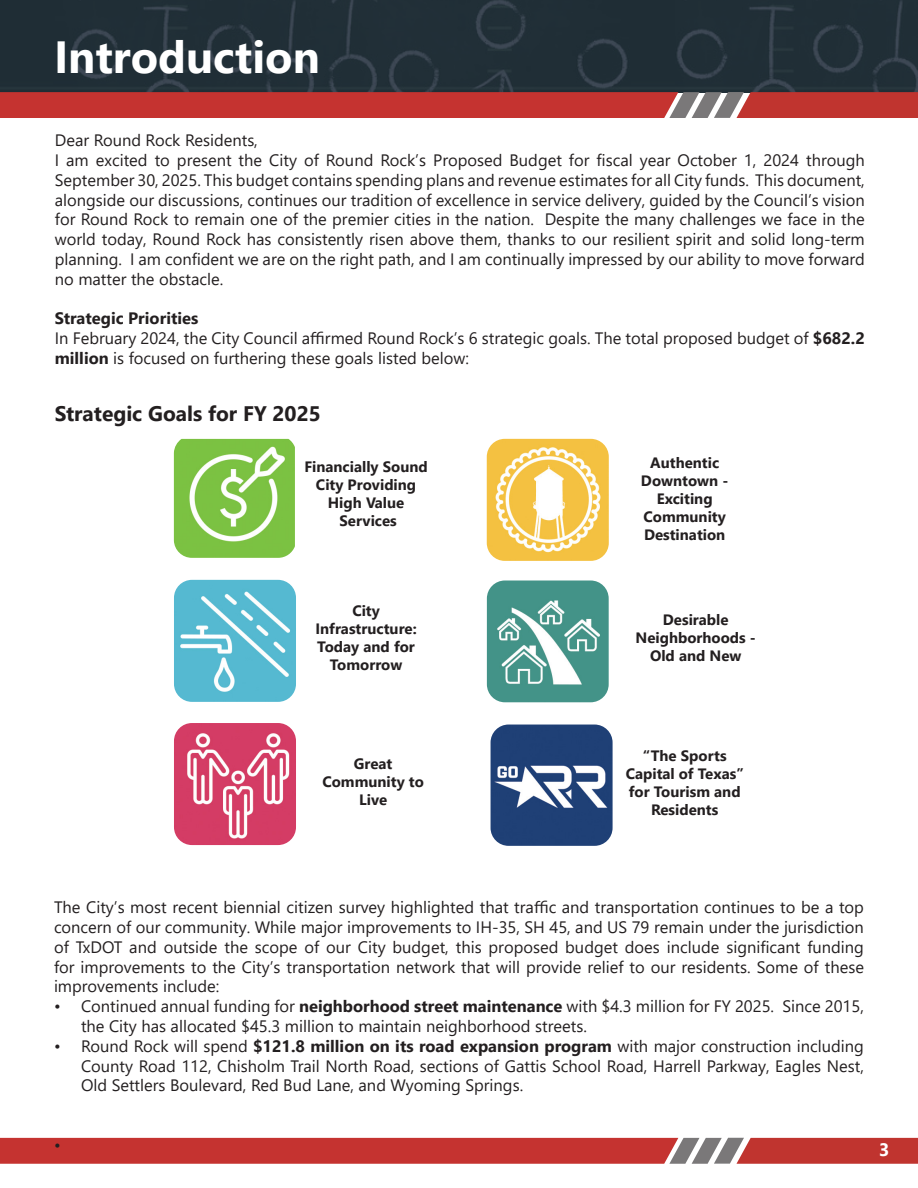
<style>
.page{position:relative;width:918px;height:1188px;background:#fff}
.page>*{position:absolute;margin:0;border:0;box-sizing:border-box;transform-origin:0 0}
.t1{font:700 45px "Segoe UI";color:#fff}
.t2{font:700 21px "Segoe UI";color:#231f20}
.t3{font:700 18px "Segoe UI";color:#fff}
.t4{font:16.5px/19.8px "Segoe UI";color:#231f20;text-align:justify}
.t5{font:700 16.5px "Segoe UI";color:#231f20}
.t6{font:700 15px/18px "Segoe UI";color:#231f20;text-align:center}
.s1{font-weight:700}
</style>
<div class="page">
<div style="left:0;top:0;width:918px;height:92px;background:#1f2b3a"></div>
<svg style="left:0;top:1138px;width:918px;height:26px;background:#c23d3a"></svg>
<svg style="left:0;top:92px;width:918px;height:26px;background:#c03b38"></svg>
<img style="left:174px;top:439px;width:121px;height:119px">
<img style="left:174px;top:580px;width:122px;height:122px">
<img style="left:491px;top:725px;width:122px;height:121px">
<img style="left:487px;top:581px;width:122px;height:121px">
<img style="left:487px;top:439px;width:122px;height:122px">
<img style="left:174px;top:723px;width:122px;height:122px">
<p class="t1" style="left:54px;top:14px;width:267px">Introduction</p>
<p class="t4" style="left:55px;top:129px;width:205px">Dear Round Rock Residents,</p>
<p class="t4" style="left:55px;top:149px;width:812px">I am excited to present the City of Round Rock’s Proposed Budget for fiscal year October 1, 2024 through September 30, 2025. This budget contains spending plans and revenue estimates for all City funds. This document, alongside our discussions, continues our tradition of excellence in service delivery, guided by the Council’s vision for Round Rock to remain one of the premier cities in the nation. Despite the many challenges we face in the world today, Round Rock has consistently risen above them, thanks to our resilient spirit and solid long-term planning. I am confident we are on the right path, and I am continually impressed by our ability to move forward no matter the obstacle.</p>
<p class="t5" style="left:55px;top:303px;width:145px">Strategic Priorities</p>
<p class="t4" style="left:55px;top:327px;width:811px">In February 2024, the City Council affirmed Round Rock’s 6 strategic goals. The total proposed budget of <span class="s1">$682.2 million</span> is focused on furthering these goals listed below:</p>
<p class="t2" style="left:55px;top:393px;width:268px">Strategic Goals for FY 2025</p>
<p class="t6" style="left:304px;top:456px;width:125px">Financially Sound<br>City Providing<br>High Value</p>
<p class="t6" style="left:339px;top:510px;width:59px">Services</p>
<p class="t6" style="left:315px;top:600px;width:103px">City<br>Infrastructure:<br>Today and for<br>Tomorrow</p>
<p class="t6" style="left:354px;top:753px;width:40px">Great</p>
<p class="t6" style="left:322px;top:771px;width:103px">Community to<br>Live</p>
<p class="t6" style="left:650px;top:452px;width:70px">Authentic</p>
<p class="t6" style="left:641px;top:470px;width:89px">Downtown -</p>
<p class="t6" style="left:657px;top:488px;width:57px">Exciting</p>
<p class="t6" style="left:644px;top:506px;width:84px">Community</p>
<p class="t6" style="left:644px;top:524px;width:83px">Destination</p>
<p class="t6" style="left:636px;top:610px;width:122px">Desirable<br>Neighborhoods -<br>Old and New</p>
<p class="t6" style="left:626px;top:745px;width:120px">“The Sports<br>Capital of Texas” for Tourism and<br>Residents</p>
<p class="t4" style="left:54px;top:896px;width:812px">The City’s most recent biennial citizen survey highlighted that traffic and transportation continues to be a top concern of our community. While major improvements to IH-35, SH 45, and US 79 remain under the jurisdiction of TxDOT and outside the scope of our City budget, this proposed budget does include significant funding for improvements to the City’s transportation network that will provide relief to our residents. Some of these improvements include:</p>
<p class="t4" style="left:81px;top:995px;width:784px;text-indent:-27px">• Continued annual funding for <span class="s1">neighborhood street maintenance</span> with $4.3 million for FY 2025. Since 2015, the City has allocated $45.3 million to maintain neighborhood streets.</p>
<p class="t4" style="left:81px;top:1035px;width:785px;text-indent:-27px">• Round Rock will spend <span class="s1">$121.8 million on its road expansion program</span> with major construction including County Road 112, Chisholm Trail North Road, sections of Gattis School Road, Harrell Parkway, Eagles Nest, Old Settlers Boulevard, Red Bud Lane, and Wyoming Springs.</p>
<p class="t4" style="left:54px;top:1134px;width:8px">•</p>
<p class="t3" style="left:879px;top:1132px;width:12px">3</p>
</div>
